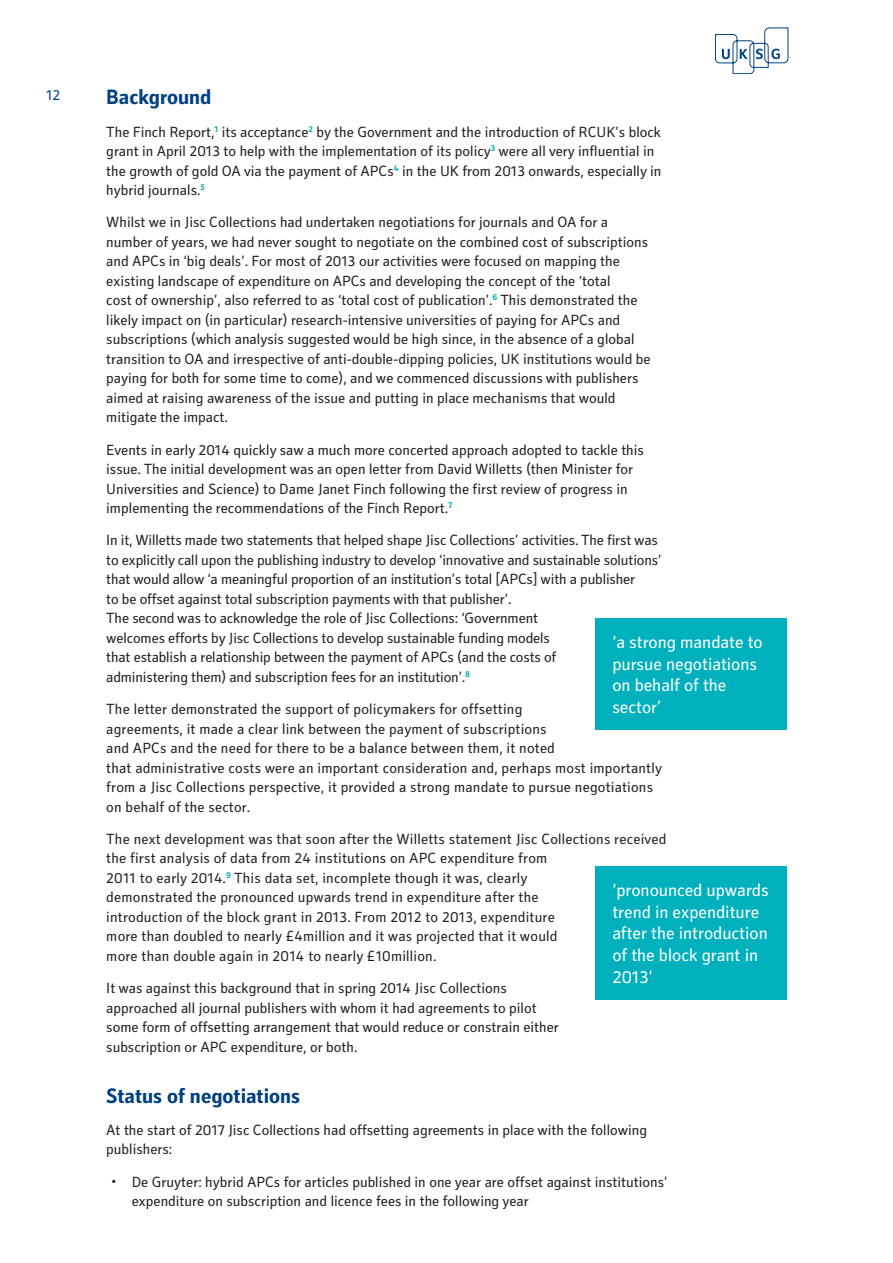
<style>
.page{position:relative;width:893px;height:1263px;background:#fff}
.page>*{position:absolute;margin:0;border:0;box-sizing:border-box;transform-origin:0 0}
.A-Style_Heading{font:700 21px "Secca Std";color:#014081}
.Stand_out_quote{font:18px/21.6px "Secca Std";color:#fff}
.Body{font:15px/19.5px "Secca Std";color:#231f20}
.Bulleted_List{font:15px/19.5px "Secca Std";color:#231f20}
.Body-2{font:15px "Secca Std";color:#014081}
.s1{font-style:italic;font-size:27px}
</style>
<div class="page">
<svg style="left:715px;top:28px;width:73px;height:46px"></svg>
<div style="left:595px;top:618px;width:192px;height:112px;background:#00b0bc"></div>
<div style="left:595px;top:866px;width:192px;height:134px;background:#00b0bc"></div>
<p class="Body-2" style="left:46px;top:87px;width:16px">12</p>
<p class="A-Style_Heading" style="left:106px;top:85px;width:107px">Background</p>
<p class="Body" style="left:106px;top:122px;width:557px">The Finch Report,<sup>1</sup> its acceptance<sup>2</sup> by the Government and the introduction of RCUK’s block grant in April 2013 to help with the implementation of its policy<sup>3</sup> were all very influential in the growth of gold OA via the payment of APCs<sup>4</sup> in the UK from 2013 onwards, especially in hybrid journals.<sup>5</sup></p>
<p class="Body" style="left:106px;top:213px;width:546px">Whilst we in Jisc Collections had undertaken negotiations for journals and OA for a number of years, we had never sought to negotiate on the combined cost of subscriptions and APCs in ‘big deals’. For most of 2013 our activities were focused on mapping the existing landscape of expenditure on APCs and developing the concept of the ‘total<br>cost of ownership’, also referred to as ‘total cost of publication’.<sup>6</sup> This demonstrated the likely impact on (in particular) research-intensive universities of paying for APCs and subscriptions (which analysis suggested would be high since, in the absence of a global transition to OA and irrespective of anti-double-dipping policies, UK institutions would be paying for both for some time to come), and we commenced discussions with publishers aimed at raising awareness of the issue and putting in place mechanisms that would mitigate the impact.</p>
<p class="Body" style="left:106px;top:440px;width:539px">Events in early 2014 quickly saw a much more concerted approach adopted to tackle this issue. The initial development was an open letter from David Willetts (then Minister for Universities and Science) to Dame Janet Finch following the first review of progress in implementing the recommendations of the Finch Report.<sup>7</sup></p>
<p class="Body" style="left:106px;top:531px;width:557px">In it, Willetts made two statements that helped shape Jisc Collections’ activities. The first was to explicitly call upon the publishing industry to develop ‘innovative and sustainable solutions’ that would allow ‘a meaningful proportion of an institution’s total [APCs] with a publisher<br>to be offset against total subscription payments with that publisher’.<br>The second was to acknowledge the role of Jisc Collections: ‘Government<br>welcomes efforts by Jisc Collections to develop sustainable funding models<br>that establish a relationship between the payment of APCs (and the costs of<br>administering them) and subscription fees for an institution’.<sup>8</sup></p>
<p class="Body" style="left:106px;top:700px;width:557px">The letter demonstrated the support of policymakers for offsetting<br>agreements, it made a clear link between the payment of subscriptions<br>and APCs and the need for there to be a balance between them, it noted<br>that administrative costs were an important consideration and, perhaps most importantly from a Jisc Collections perspective, it provided a strong mandate to pursue negotiations on behalf of the sector.</p>
<p class="Body" style="left:106px;top:830px;width:562px">The next development was that soon after the Willetts statement Jisc Collections received the first analysis of data from 24 institutions on APC expenditure from<br>2011 to early 2014.<sup>9</sup> This data set, incomplete though it was, clearly<br>demonstrated the pronounced upwards trend in expenditure after the<br>introduction of the block grant in 2013. From 2012 to 2013, expenditure<br>more than doubled to nearly £4million and it was projected that it would<br>more than double again in 2014 to nearly £10million.</p>
<p class="Body" style="left:106px;top:979px;width:454px">It was against this background that in spring 2014 Jisc Collections approached all journal publishers with whom it had agreements to pilot some form of offsetting arrangement that would reduce or constrain either subscription or APC expenditure, or both.</p>
<p class="A-Style_Heading" style="left:106px;top:1083px;width:195px">Status of negotiations</p>
<p class="Body" style="left:106px;top:1120px;width:542px">At the start of 2017 Jisc Collections had offsetting agreements in place with the following publishers:</p>
<p class="Bulleted_List" style="left:132px;top:1172px;width:537px;text-indent:-21px"><span class="s1">·</span> De Gruyter: hybrid APCs for articles published in one year are offset against institutions’ expenditure on subscription and licence fees in the following year</p>
<p class="Stand_out_quote" style="left:612px;top:632px;width:152px">‘a strong mandate to pursue negotiations on behalf of the sector’</p>
<p class="Stand_out_quote" style="left:612px;top:880px;width:158px">‘pronounced upwards trend in expenditure after the introduction of the block grant in<br>2013’</p>
</div>
